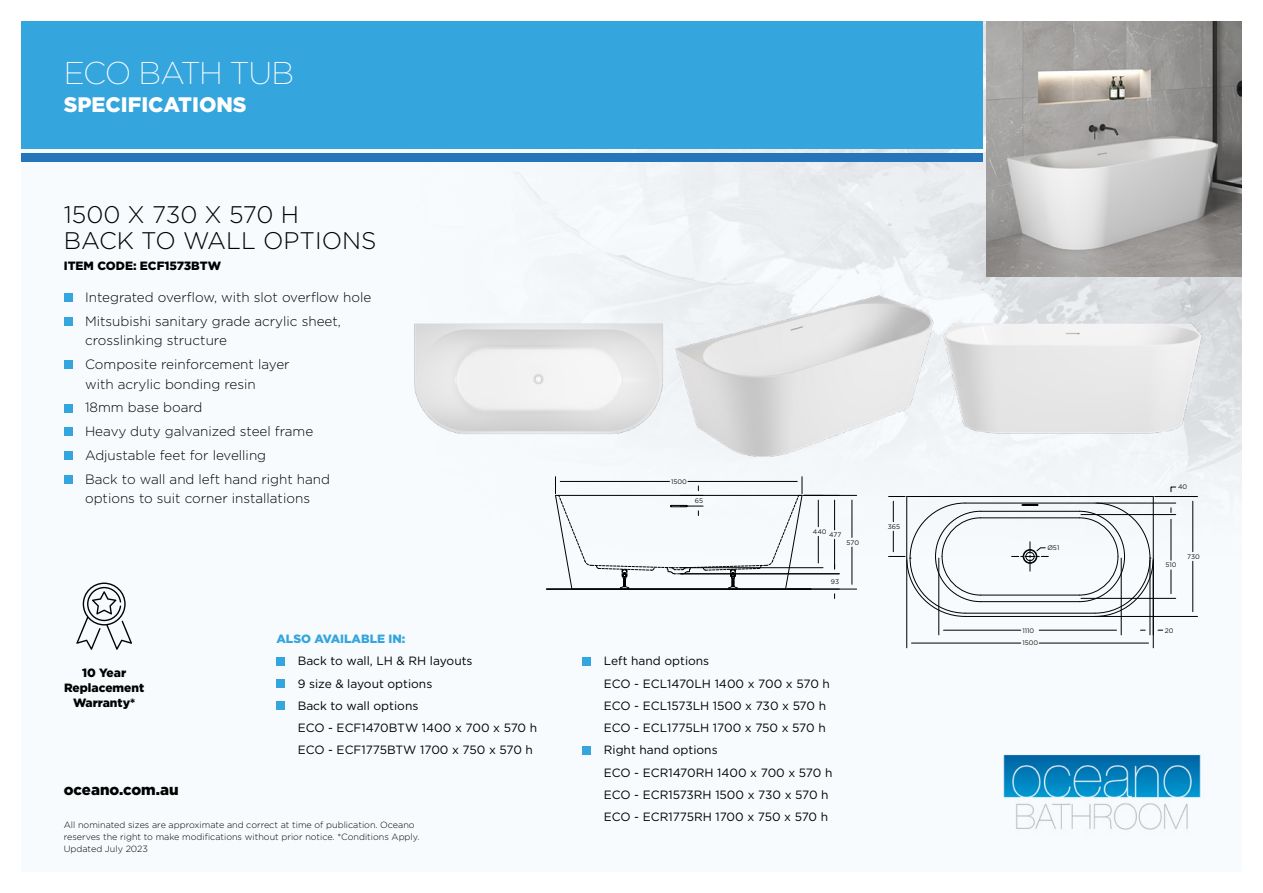
<style>
.page{position:relative;width:1263px;height:893px;background:#fff}
.page>*{position:absolute;margin:0;border:0;box-sizing:border-box;transform-origin:0 0}
.Heading_2{font:200 31.5px "Gotham";letter-spacing:-.03em;color:#fff}
.Heading_3{font:300 24px "Gotham";color:#000}
.Heading_-_Specs{font:900 21px "Gotham";color:#fff}
.t1{font:900 15px "Gotham";color:#000}
.Indent_2{font:300 13.5px/19.5px "Gotham";color:#000}
.Indent_4{font:12px "Gotham";color:#000}
.Indent_3{font:12px "Gotham";color:#000}
.Item_Code{font:900 12px/15px "Gotham";color:#000;text-align:center}
.Sub_1{font:900 12px "Gotham";color:#35a5de}
.t2{font:300 9px/12px "Gotham";color:#000}
.t3{font:6.6px "Gotham";color:#12110b}
</style>
<div class="page">
<div style="left:21px;top:149px;width:1221px;height:723px;background:#f8fbfe"></div>
<img style="left:521px;top:21px;width:721px;height:540px">
<div style="left:21px;top:21px;width:961px;height:128px;background:#35a5de"></div>
<img style="left:1003px;top:754px;width:198px;height:76px">
<div style="left:21px;top:153px;width:961px;height:9px;background:#2575bb"></div>
<svg style="left:76px;top:583px;width:56px;height:67px"></svg>
<div style="left:276px;top:657px;width:9px;height:8px;background:#35a5de"></div>
<div style="left:276px;top:679px;width:9px;height:9px;background:#35a5de"></div>
<div style="left:276px;top:701px;width:9px;height:9px;background:#35a5de"></div>
<div style="left:583px;top:657px;width:8px;height:8px;background:#35a5de"></div>
<div style="left:583px;top:746px;width:8px;height:8px;background:#35a5de"></div>
<div style="left:64px;top:294px;width:8px;height:8px;background:#35a5de"></div>
<div style="left:64px;top:317px;width:8px;height:9px;background:#35a5de"></div>
<div style="left:64px;top:361px;width:8px;height:8px;background:#35a5de"></div>
<div style="left:64px;top:404px;width:8px;height:8px;background:#35a5de"></div>
<div style="left:64px;top:428px;width:8px;height:8px;background:#35a5de"></div>
<div style="left:64px;top:451px;width:8px;height:9px;background:#35a5de"></div>
<div style="left:64px;top:475px;width:8px;height:9px;background:#35a5de"></div>
<img style="left:986px;top:21px;width:256px;height:255px">
<img style="left:414px;top:310px;width:249px;height:130px">
<img style="left:945px;top:312px;width:268px;height:132px">
<img style="left:663px;top:283px;width:282px;height:185px">
<hr style="left:907px;top:496px;width:246px;height:1px;background:#000">
<hr style="left:965px;top:503px;width:130px;height:1px;background:#000">
<hr style="left:965px;top:616px;width:130px;height:1px;background:#000">
<hr style="left:965px;top:613px;width:130px;height:1px;background:#000">
<hr style="left:981px;top:595px;width:98px;height:1px;background:#000">
<hr style="left:981px;top:517px;width:98px;height:1px;background:#000">
<hr style="left:981px;top:601px;width:98px;height:1px;background:#000">
<hr style="left:981px;top:511px;width:98px;height:1px;background:#000">
<hr style="left:938px;top:558px;width:1px;height:77px;background:#000">
<hr style="left:1121px;top:558px;width:1px;height:77px;background:#000">
<hr style="left:943px;top:630px;width:78px;height:1px;background:#000">
<hr style="left:1039px;top:630px;width:77px;height:1px;background:#000">
<svg style="left:888px;top:496px;width:94px;height:121px"></svg>
<hr style="left:906px;top:560px;width:1px;height:88px;background:#000">
<hr style="left:1153px;top:560px;width:1px;height:88px;background:#000">
<hr style="left:911px;top:643px;width:110px;height:1px;background:#000">
<hr style="left:1039px;top:643px;width:109px;height:1px;background:#000">
<hr style="left:1155px;top:496px;width:42px;height:1px;background:#000">
<hr style="left:1094px;top:616px;width:103px;height:1px;background:#000">
<hr style="left:1192px;top:501px;width:1px;height:51px;background:#000">
<hr style="left:1192px;top:561px;width:1px;height:51px;background:#000">
<svg style="left:1078px;top:487px;width:98px;height:129px"></svg>
<hr style="left:1150px;top:560px;width:1px;height:75px;background:#000">
<hr style="left:1153px;top:560px;width:1px;height:75px;background:#000">
<svg style="left:1012px;top:542px;width:36px;height:29px"></svg>
<svg style="left:1021px;top:505px;width:17px;height:1px"></svg>
<hr style="left:787px;top:589px;width:70px;height:1px;background:#000">
<hr style="left:804px;top:495px;width:53px;height:1px;background:#000">
<hr style="left:852px;top:547px;width:1px;height:37px;background:#000">
<hr style="left:852px;top:500px;width:1px;height:37px;background:#000">
<hr style="left:680px;top:573px;width:159px;height:1px;background:#000">
<hr style="left:834px;top:539px;width:1px;height:30px;background:#000">
<hr style="left:834px;top:500px;width:1px;height:30px;background:#000">
<hr style="left:547px;top:588px;width:264px;height:2px;background:#000">
<svg style="left:554px;top:477px;width:269px;height:113px"></svg>
<p class="Heading_2" style="left:64px;top:53px;width:232px">ECO BATH TUB</p>
<p class="Heading_-_Specs" style="left:64px;top:90px;width:184px">SPECIFICATIONS</p>
<p class="Heading_3" style="left:64px;top:200px;width:237px">1500 X 730 X 570 H</p>
<p class="Heading_3" style="left:64px;top:225px;width:314px">BACK TO WALL OPTIONS</p>
<p class="Item_Code" style="left:64px;top:258px;width:159px">ITEM CODE: ECF1573BTW</p>
<p class="Indent_2" style="left:85px;top:287px;width:288px">Integrated overflow, with slot overflow hole</p>
<p class="Indent_2" style="left:85px;top:311px;width:257px">Mitsubishi sanitary grade acrylic sheet, crosslinking structure</p>
<p class="Indent_2" style="left:85px;top:354px;width:206px">Composite reinforcement layer with acrylic bonding resin</p>
<p class="Indent_2" style="left:85px;top:397px;width:119px">18mm base board</p>
<p class="Indent_2" style="left:85px;top:421px;width:230px">Heavy duty galvanized steel frame</p>
<p class="Indent_2" style="left:85px;top:445px;width:183px">Adjustable feet for levelling</p>
<p class="Indent_2" style="left:85px;top:469px;width:247px">Back to wall and left hand right hand options to suit corner installations</p>
<p class="Item_Code" style="left:64px;top:665px;width:82px">10 Year<br>Replacement<br>Warranty*</p>
<p class="t1" style="left:64px;top:779px;width:116px">oceano.com.au</p>
<p class="Sub_1" style="left:276px;top:631px;width:130px">ALSO AVAILABLE IN:</p>
<p class="Indent_3" style="left:298px;top:653px;width:176px">Back to wall, LH &amp; RH layouts</p>
<p class="Indent_3" style="left:298px;top:676px;width:136px">9 size &amp; layout options</p>
<p class="Indent_3" style="left:298px;top:698px;width:122px">Back to wall options</p>
<p class="Indent_4" style="left:298px;top:720px;width:241px">ECO - ECF1470BTW 1400 x 700 x 570 h</p>
<p class="Indent_4" style="left:298px;top:742px;width:237px">ECO - ECF1775BTW 1700 x 750 x 570 h</p>
<p class="t2" style="left:64px;top:818px;width:357px">All nominated sizes are approximate and correct at time of publication. Oceano reserves the right to make modifications without prior notice. *Conditions Apply.<br>Updated July 2023</p>
<p class="t3" style="left:671px;top:477px;width:17px">1500</p>
<p class="t3" style="left:695px;top:496px;width:10px">65</p>
<p class="t3" style="left:813px;top:527px;width:15px">440</p>
<p class="t3" style="left:829px;top:530px;width:14px">477</p>
<p class="t3" style="left:846px;top:538px;width:14px">570</p>
<p class="t3" style="left:831px;top:577px;width:10px">93</p>
<p class="Indent_3" style="left:604px;top:653px;width:107px">Left hand options</p>
<p class="Indent_4" style="left:604px;top:676px;width:228px">ECO - ECL1470LH 1400 x 700 x 570 h</p>
<p class="Indent_4" style="left:604px;top:698px;width:224px">ECO - ECL1573LH 1500 x 730 x 570 h</p>
<p class="Indent_4" style="left:604px;top:720px;width:223px">ECO - ECL1775LH 1700 x 750 x 570 h</p>
<p class="Indent_3" style="left:604px;top:742px;width:115px">Right hand options</p>
<p class="Indent_4" style="left:604px;top:765px;width:230px">ECO - ECR1470RH 1400 x 700 x 570 h</p>
<p class="Indent_4" style="left:604px;top:787px;width:226px">ECO - ECR1573RH 1500 x 730 x 570 h</p>
<p class="Indent_4" style="left:604px;top:809px;width:226px">ECO - ECR1775RH 1700 x 750 x 570 h</p>
<p class="t3" style="left:815px;top:704px;width:13px">510</p>
<p class="t3" style="left:814px;top:770px;width:10px">20</p>
<p class="t3" style="left:672px;top:770px;width:13px">1110</p>
<p class="t3" style="left:888px;top:522px;width:14px">365</p>
<p class="t3" style="left:1047px;top:543px;width:14px">Ø51</p>
<p class="t3" style="left:1022px;top:626px;width:13px">1110</p>
<p class="t3" style="left:1022px;top:639px;width:17px">1500</p>
<p class="t3" style="left:1178px;top:483px;width:11px">40</p>
<p class="t3" style="left:1165px;top:561px;width:13px">510</p>
<p class="t3" style="left:1187px;top:552px;width:14px">730</p>
<p class="t3" style="left:1165px;top:626px;width:10px">20</p>
</div>
